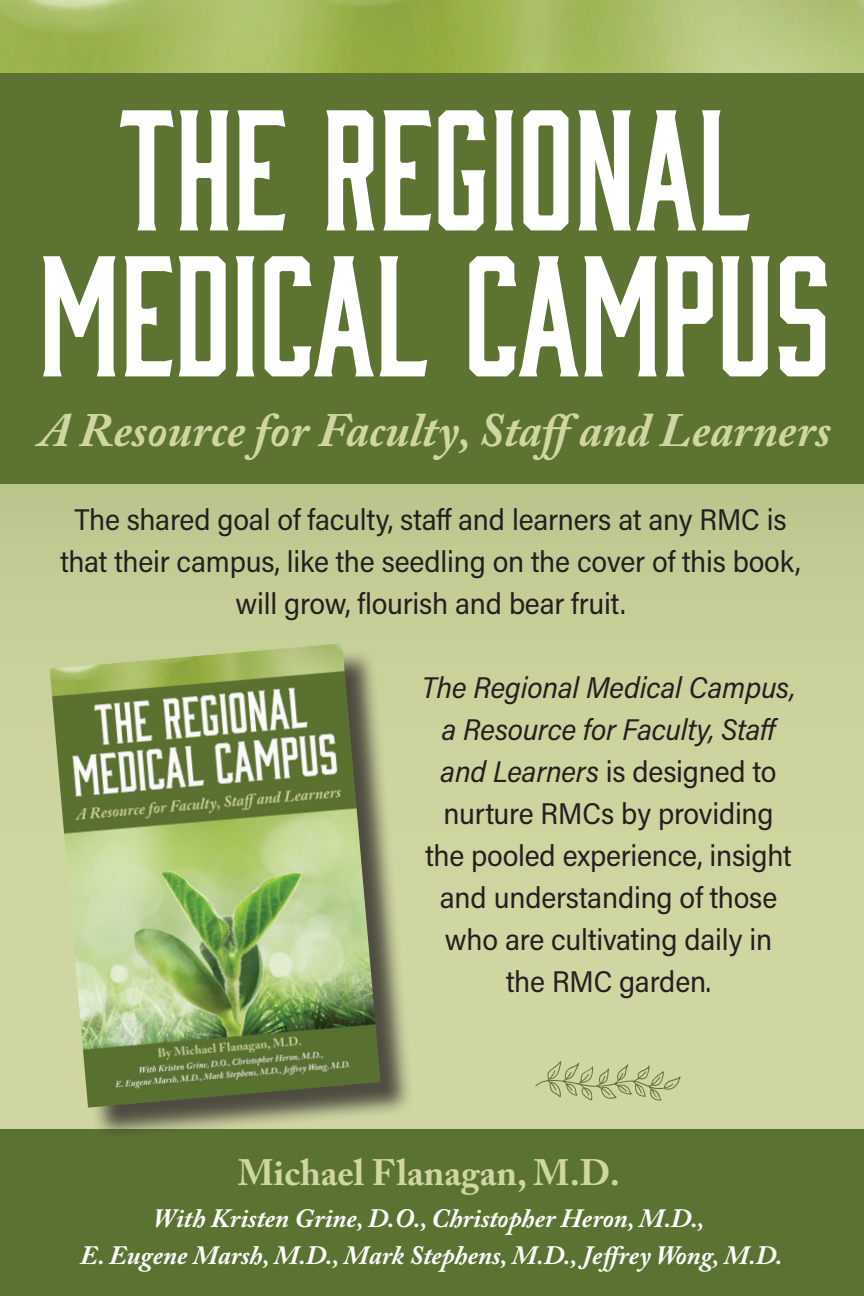
<style>
.page{position:relative;width:864px;height:1296px;background:#fff}
.page>*{position:absolute;margin:0;border:0;box-sizing:border-box;transform-origin:0 0}
.t1{font:158.1px/145.8px "Bourbon";color:#fff;text-align:center}
.t2{font:italic 700 47.7px "Adobe Caslon Pro";color:#cfd6a2}
.t3{font:700 36.6px "Adobe Caslon Pro";color:#cfd6a2}
.t4{font:30px/42px "Acumin Pro Semi Cond";letter-spacing:-.01em;color:#231f20;text-align:center}
.t5{font:italic 700 26.4px/36px "Adobe Caslon Pro";color:#fff;text-align:center}
.s1{font-style:italic}
</style>
<div class="page">
<img style="left:0;top:0;width:864px;height:74px">
<svg style="left:0;top:484px;width:864px;height:646px;background:#c9d09a"></svg>
<div style="left:0;top:74px;width:864px;height:410px;background:#5c7332"></div>
<div style="left:0;top:1130px;width:864px;height:166px;background:#5b7332"></div>
<div style="left:54px;top:648px;width:360px;height:493px;background:#231f20;opacity:.75"></div>
<img style="left:50px;top:643px;width:331px;height:465px">
<div style="left:535px;top:1061px;width:146px;height:41px;background:#cfd6a2"></div>
<h1 class="t1" style="left:38px;top:88px;width:794px">THE REGIONAL<br>MEDICAL CAMPUS</h1>
<h2 class="t2" style="left:39px;top:402px;width:793px">A Resource for Faculty, Staffand Learners</h2>
<p class="t4" style="left:61px;top:497px;width:741px">The shared goal of faculty, staff and learners at any RMC is that their campus, like the seedling on the cover of this book, will grow, flourish and bear fruit.</p>
<p class="t4" style="left:422px;top:665px;width:375px"><span class="s1">The Regional Medical Campus, a Resource for Faculty, Staff and Learners</span> is designed to nurture RMCs by providing the pooled experience, insight and understanding of those who are cultivating daily in the RMC garden.</p>
<p class="t3" style="left:238px;top:1151px;width:384px">Michael Flanagan, M.D.</p>
<p class="t5" style="left:80px;top:1200px;width:704px">With Kristen Grine, D.O., Christopher Heron, M.D.,<br>E. Eugene Marsh, M.D., Mark Stephens, M.D., Jeffrey Wong, M.D.</p>
</div>
